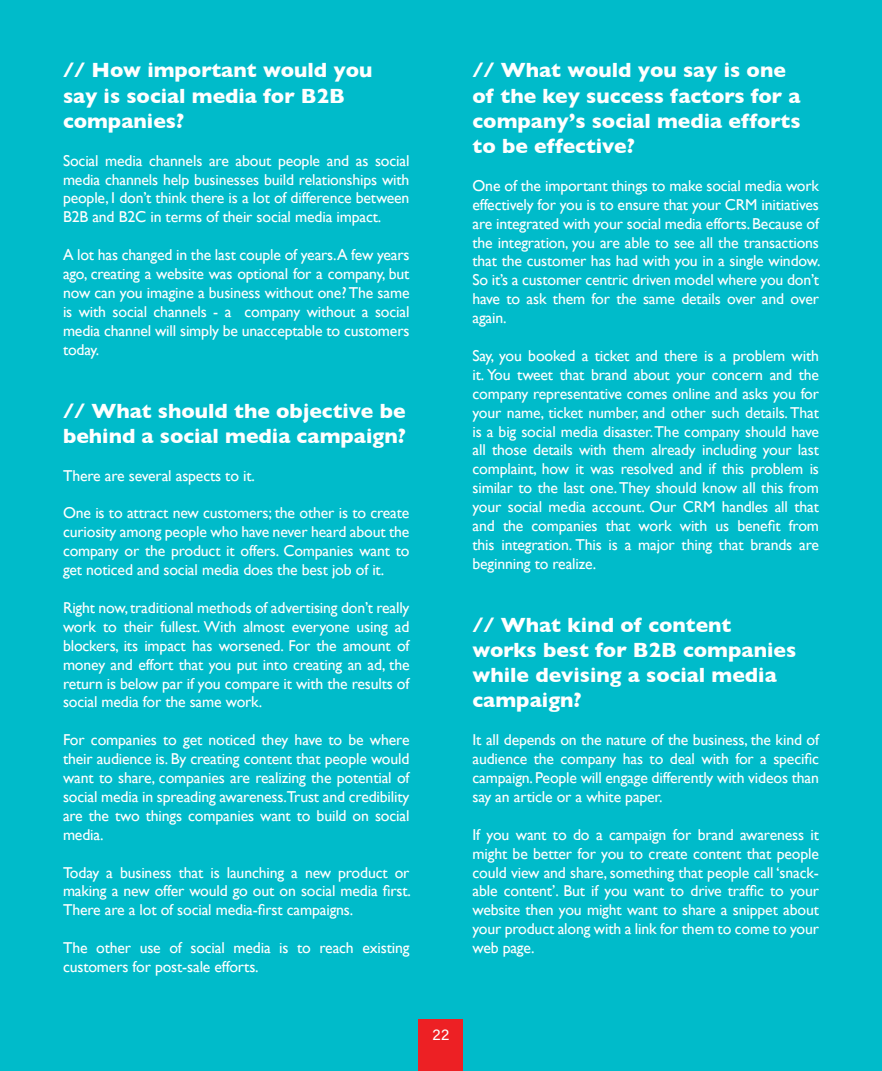
<style>
.page{position:relative;width:882px;height:1071px;background:#00bbca}
.page>*{position:absolute;margin:0;border:0;box-sizing:border-box;transform-origin:0 0}
.t1{font:700 21px/25.2px "Gill Sans";color:#fff}
.t2{font:15.75px/18.9px "Gill Sans";letter-spacing:-.01em;color:#fff;text-align:justify}
.t3{font:15.75px "Acumin Pro";color:#fff}
</style>
<div class="page">
<div style="left:419px;top:1020px;width:44px;height:51px;background:#ed2024"></div>
<h1 class="t1" style="left:63px;top:57px;width:311px">// How important would you say is social media for B2B companies?</h1>
<p class="t2" style="left:63px;top:151px;width:348px">Social media channels are about people and as social media channels help businesses build relationships with people, I don’t think there is a lot of difference between B2B and B2C in terms of their social media impact.</p>
<p class="t2" style="left:63px;top:245px;width:348px">A lot has changed in the last couple of years.A few years ago, creating a website was optional for a company, but now can you imagine a business without one? The same is with social channels - a company without a social media channel will simply be unacceptable to customers today.</p>
<h1 class="t1" style="left:63px;top:397px;width:344px">// What should the objective be behind a social media campaign?</h1>
<p class="t2" style="left:63px;top:466px;width:194px">There are several aspects to it.</p>
<p class="t2" style="left:63px;top:503px;width:348px">One is to attract new customers; the other is to create curiosity among people who have never heard about the company or the product it offers. Companies want to get noticed and social media does the best job of it.</p>
<p class="t2" style="left:63px;top:598px;width:348px">Right now, traditional methods of advertising don’t really work to their fullest. With almost everyone using ad blockers, its impact has worsened. For the amount of money and effort that you put into creating an ad, the return is below par if you compare it with the results of social media for the same work.</p>
<p class="t2" style="left:63px;top:730px;width:348px">For companies to get noticed they have to be where their audience is. By creating content that people would want to share, companies are realizing the potential of social media in spreading awareness.Trust and credibility are the two things companies want to build on social media.</p>
<p class="t2" style="left:63px;top:863px;width:350px">Today a business that is launching a new product or making a new offer would go out on social media first.<br>There are a lot of social media-first campaigns.</p>
<p class="t2" style="left:63px;top:938px;width:348px">The other use of social media is to reach existing customers for post-sale efforts.</p>
<p class="t3" style="left:433px;top:1024px;width:18px">22</p>
<h1 class="t1" style="left:472px;top:57px;width:330px">// What would you say is one of the key success factors for a company’s social media efforts to be effective?</h1>
<p class="t2" style="left:472px;top:176px;width:350px">One of the important things to make social media work effectively for you is to ensure that your CRM initiatives are integrated with your social media efforts. Because of the integration, you are able to see all the transactions that the customer has had with you in a single window.<br>So it’s a customer centric driven model where you don’t have to ask them for the same details over and over again.</p>
<p class="t2" style="left:472px;top:346px;width:348px">Say, you booked a ticket and there is a problem with it. You tweet that brand about your concern and the company representative comes online and asks you for your name, ticket number, and other such details. That is a big social media disaster. The company should have all those details with them already including your last complaint, how it was resolved and if this problem is similar to the last one. They should know all this from your social media account. Our CRM handles all that and the companies that work with us benefit from this integration. This is a major thing that brands are beginning to realize.</p>
<h1 class="t1" style="left:472px;top:612px;width:325px">// What kind of content works best for B2B companies while devising a social media campaign?</h1>
<p class="t2" style="left:472px;top:730px;width:348px">It all depends on the nature of the business, the kind of audience the company has to deal with for a specific campaign. People will engage differently with videos than say an article or a white paper.</p>
<p class="t2" style="left:472px;top:825px;width:348px">If you want to do a campaign for brand awareness it might be better for you to create content that people could view and share, something that people call ‘snack&shy;able content’. But if you want to drive traffic to your website then you might want to share a snippet about your product along with a link for them to come to your web page.</p>
</div>
